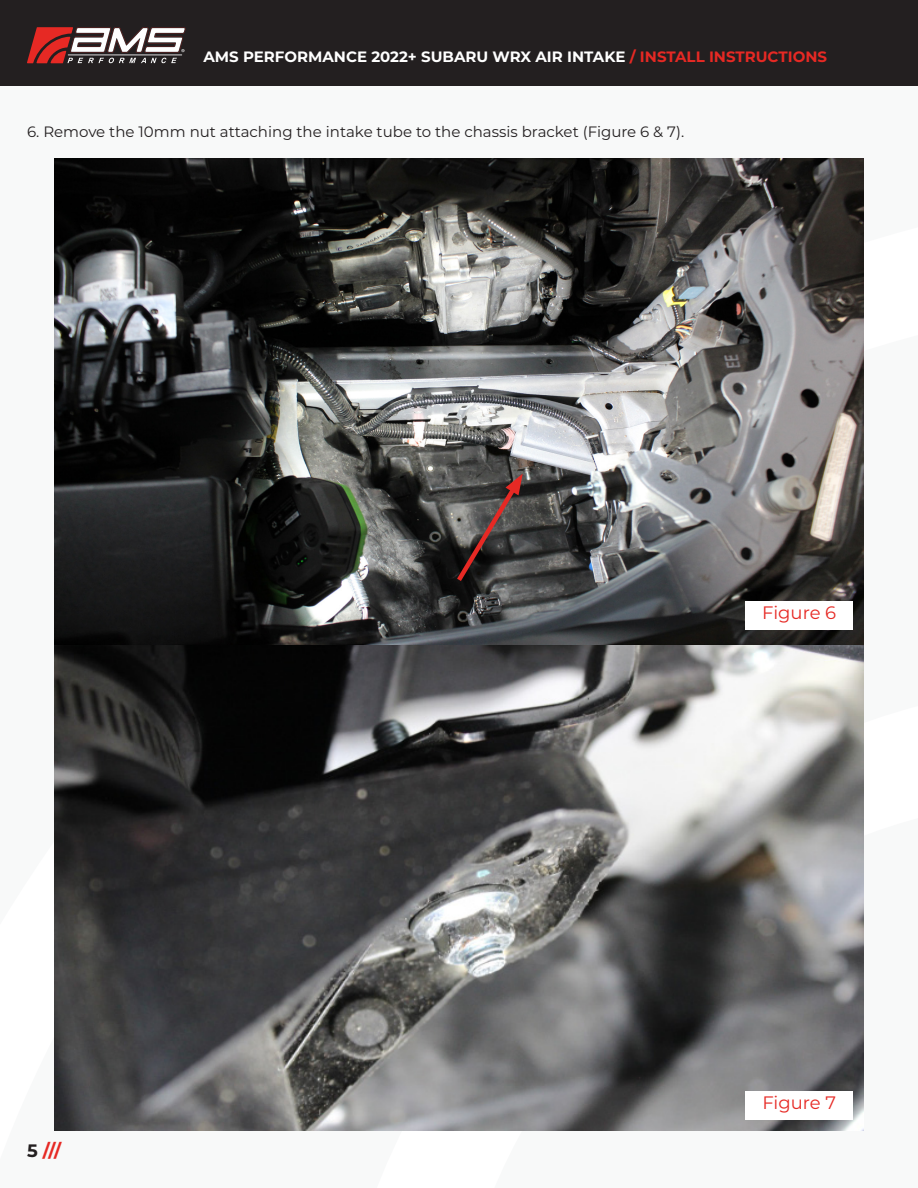
<style>
.page{position:relative;width:918px;height:1188px;background:#fff}
.page>*{position:absolute;margin:0;border:0;box-sizing:border-box;transform-origin:0 0}
.t1{font:18px "Montserrat";color:#e62924}
.t2{font:700 18px "Montserrat";color:#e62924}
.t3{font:15px "Montserrat";color:#231f20}
.t4{font:700 15px "Montserrat";color:#fff}
.s1{color:#e62924}
.s2{color:#231f20}
</style>
<div class="page">
<div style="left:0;top:0;width:918px;height:85px;background:#231f20"></div>
<svg style="left:27px;top:27px;width:159px;height:36px"></svg>
<img style="left:54px;top:158px;width:810px;height:972px">
<svg style="left:745px;top:629px;width:108px;height:4px"></svg>
<div style="left:745px;top:1092px;width:108px;height:28px;background:#fff"></div>
<svg style="left:453px;top:474px;width:70px;height:112px;background:#534543"></svg>
<div style="left:745px;top:601px;width:108px;height:28px;background:#fff"></div>
<p class="t4" style="left:203px;top:46px;width:625px">AMS PERFORMANCE 2022+ SUBARU WRX AIR INTAKE <span class="s1">/ INSTALL INSTRUCTIONS</span></p>
<p class="t3" style="left:27px;top:122px;width:659px">6. Remove the 10mm nut attaching the intake tube to the chassis bracket (Figure 6 &amp; 7).</p>
<p class="t1" style="left:762px;top:604px;width:76px">Figure 6</p>
<p class="t2" style="left:27px;top:1137px;width:36px"><span class="s2">5</span> ///</p>
<p class="t1" style="left:762px;top:1090px;width:75px">Figure 7</p>
</div>
